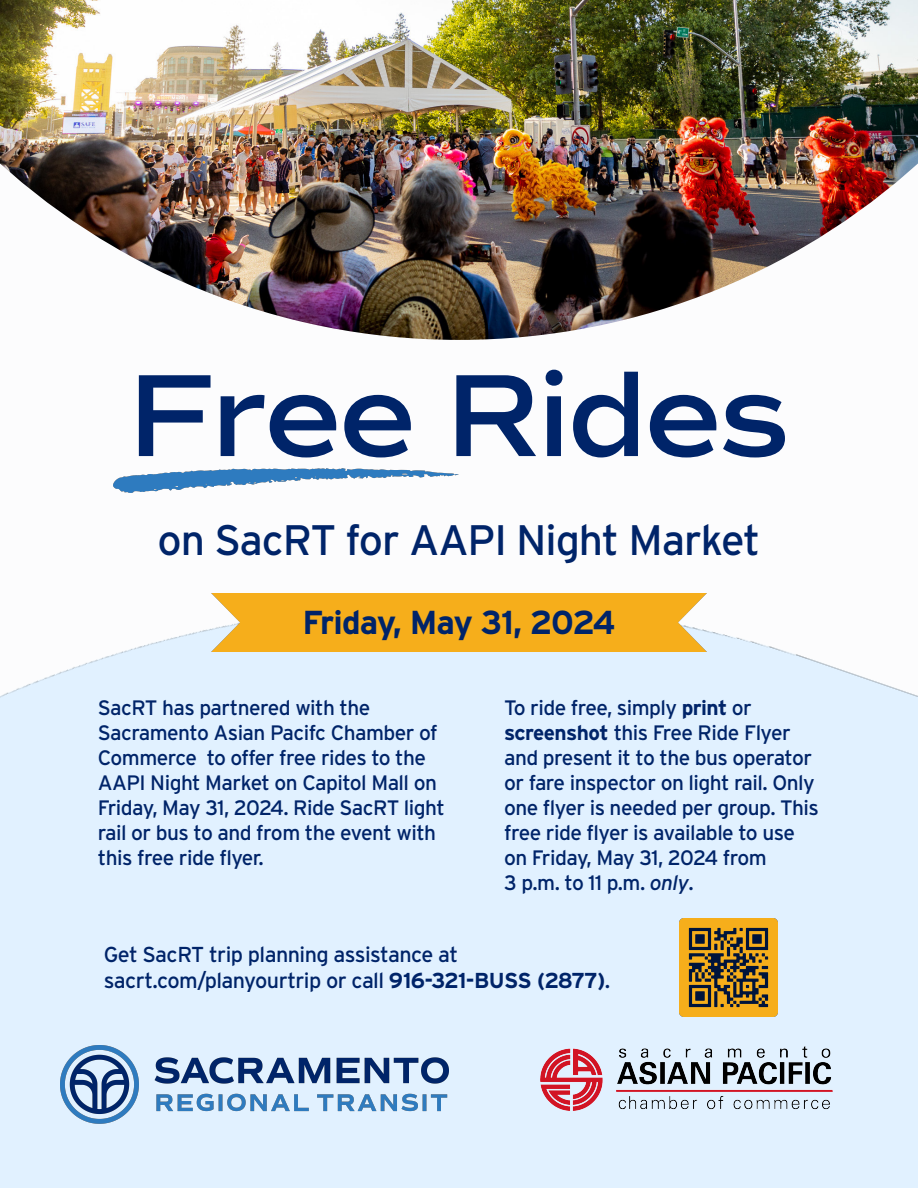
<style>
.page{position:relative;width:918px;height:1188px;background:#fff}
.page>*{position:absolute;margin:0;border:0;box-sizing:border-box;transform-origin:0 0}
.t1{font:600 118.8px "Commuters Sans";letter-spacing:-.025em;color:#002469}
.t2{font:42.6px "Interstate";letter-spacing:-.025em;color:#002469}
.t3{font:700 33.15px "Interstate";letter-spacing:-.045em;color:#002469}
.t4{font:21.6px/26px "Interstate";letter-spacing:-.025em;color:#002469}
.t5{font:20.85px/25px "Interstate";letter-spacing:-.025em;color:#002469}
.s1{font-weight:700}
.s2{font-style:italic}
</style>
<div class="page">
<img style="left:0;top:468px;width:918px;height:566px">
<img style="left:679px;top:919px;width:98px;height:97px">
<img style="left:0;top:0;width:918px;height:340px">
<div style="left:211px;top:594px;width:496px;height:58px;background:#f6ae1b"></div>
<img style="left:113px;top:469px;width:345px;height:24px">
<img style="left:0;top:1034px;width:918px;height:154px">
<h1 class="t1" style="left:128px;top:343px;width:663px">Free Rides</h1>
<h2 class="t2" style="left:158px;top:516px;width:604px">on SacRT for AAPI Night Market</h2>
<h3 class="t3" style="left:303px;top:604px;width:314px">Friday, May 31, 2024</h3>
<p class="t5" style="left:98px;top:695px;width:349px">SacRT has partnered with the<br>Sacramento Asian Pacifc Chamber of<br>Commerce to offer free rides to the<br>AAPI Night Market on Capitol Mall on<br>Friday, May 31, 2024. Ride SacRT light rail or bus to and from the event with this free ride flyer.</p>
<p class="t5" style="left:504px;top:695px;width:316px">To ride free, simply <span class="s1">print</span> or <span class="s1">screenshot</span> this Free Ride Flyer and present it to the bus operator or fare inspector on light rail. Only one flyer is needed per group. This free ride flyer is available to use on Friday, May 31, 2024 from<br>3 p.m. to 11 p.m. <span class="s2">only</span>.</p>
<p class="t4" style="left:104px;top:941px;width:508px">Get SacRT trip planning assistance at sacrt.com/planyourtrip or call <span class="s1">916-321-BUSS (2877)</span>.</p>
</div>
